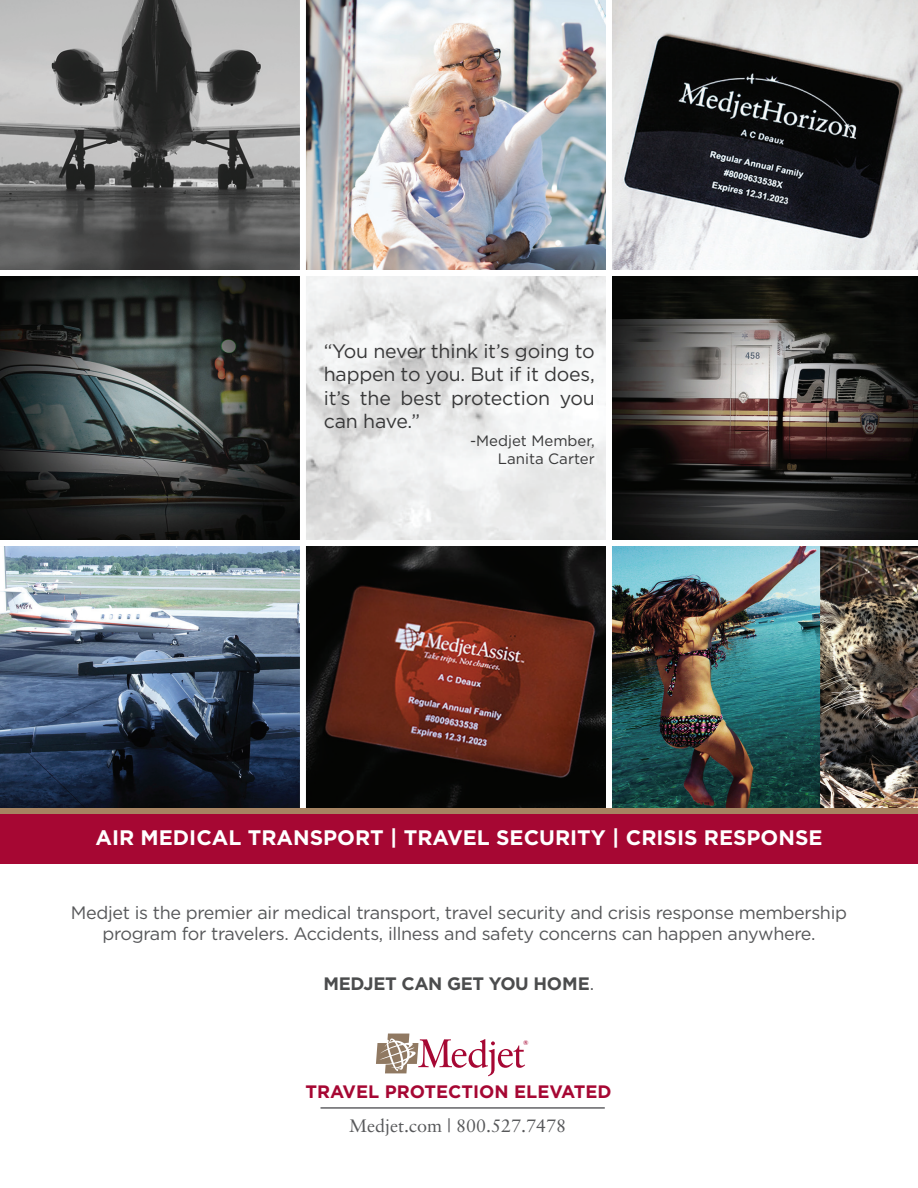
<style>
.page{position:relative;width:918px;height:1188px;background:#fff}
.page>*{position:absolute;margin:0;border:0;box-sizing:border-box;transform-origin:0 0}
.t1{font:700 21px "Gotham";color:#fff}
.t2{font:19.5px/23.4px "Gotham";letter-spacing:-.01em;color:#383839;text-align:justify}
.t3{font:18px/21.6px "Gotham";letter-spacing:-.02em;color:#57585a;text-align:center}
.t4{font:700 18px "Gotham";color:#a60733}
.t5{font:18px "Sabon";color:#57585a}
.t6{font:700 18px "Gotham";letter-spacing:-.02em;color:#4b4c4d}
.t7{font:15px/18px "Gotham";color:#383839;text-align:right}
.t8{font:6.6px "Akzidenz Grotesk BE";color:#a60733}
.s1{font-weight:400;color:#57585a}
</style>
<div class="page">
<div style="left:0;top:810px;width:918px;height:54px;background:#a60733"></div>
<svg style="left:376px;top:1034px;width:149px;height:42px"></svg>
<hr style="left:321px;top:1107px;width:284px;height:2px;background:#636366">
<img style="left:0;top:276px;width:606px;height:264px">
<img style="left:0;top:546px;width:606px;height:262px">
<img style="left:612px;top:546px;width:305px;height:262px">
<img style="left:612px;top:0;width:306px;height:270px">
<img style="left:0;top:0;width:606px;height:270px">
<img style="left:613px;top:276px;width:305px;height:264px">
<div style="left:300px;top:0;width:6px;height:812px;background:#fff"></div>
<div style="left:0;top:808px;width:918px;height:6px;background:#a68462"></div>
<p class="t2" style="left:324px;top:339px;width:273px">“You never think it’s going to happen to you. But if it does, it’s the best protection you can have.”</p>
<p class="t7" style="left:470px;top:432px;width:126px">-Medjet Member,<br>Lanita Carter</p>
<p class="t1" style="left:95px;top:826px;width:729px">AIR MEDICAL TRANSPORT | TRAVEL SECURITY | CRISIS RESPONSE</p>
<p class="t3" style="left:71px;top:901px;width:778px">Medjet is the premier air medical transport, travel security and crisis response membership program for travelers. Accidents, illness and safety concerns can happen anywhere.</p>
<p class="t6" style="left:324px;top:973px;width:272px">MEDJET CAN GET YOU HOME<span class="s1">.</span></p>
<p class="t8" style="left:523px;top:1039px;width:7px">®</p>
<p class="t4" style="left:306px;top:1081px;width:307px">TRAVEL PROTECTION ELEVATED</p>
<p class="t5" style="left:349px;top:1115px;width:219px">Medjet.com | 800.527.7478</p>
</div>
